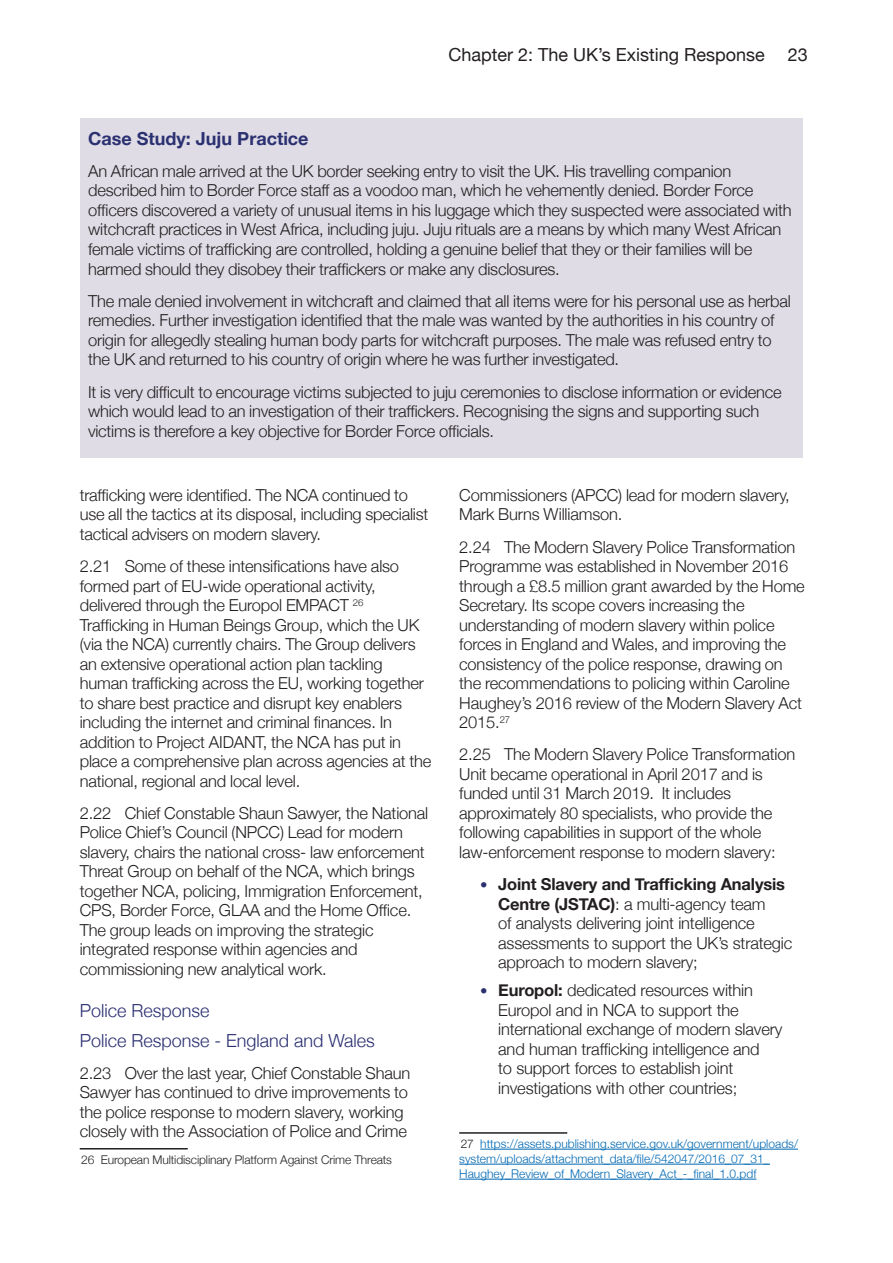
<style>
.page{position:relative;width:893px;height:1263px;background:#fff}
.page>*{position:absolute;margin:0;border:0;box-sizing:border-box;transform-origin:0 0}
.Heading_03{font:300 18px "Helvetica Neue";color:#2b3071}
.t1{font:18px "Helvetica Neue";color:#231f20}
.t2{font:700 18px "Helvetica Neue";color:#2b3071}
.t3{font:300 16.5px/19.5px "Helvetica Neue";letter-spacing:-.01em;color:#231f20}
.Footnotes_copy{font:300 12px/15px "Helvetica Neue";color:#0168b3}
.Footnotes_copy-2{font:300 12px "Helvetica Neue";letter-spacing:-.01em;color:#231f20}
.s1{font-size:14.85px;color:#2b3071}
.s2{font-weight:700}
.s3{color:#231f20}
</style>
<div class="page">
<hr style="left:80px;top:1148px;width:108px;height:1px;background:#231f20">
<div style="left:80px;top:119px;width:723px;height:339px;background:#dfdce6"></div>
<hr style="left:459px;top:1132px;width:108px;height:2px;background:#231f20">
<hr style="left:480px;top:1149px;width:318px;height:1px;background:#0168b3">
<hr style="left:459px;top:1164px;width:311px;height:1px;background:#0168b3">
<hr style="left:459px;top:1179px;width:297px;height:1px;background:#0168b3">
<p class="t1" style="left:448px;top:44px;width:318px">Chapter 2: The UK’s Existing Response</p>
<p class="t1" style="left:788px;top:44px;width:22px">23</p>
<p class="t2" style="left:88px;top:127px;width:222px">Case Study: Juju Practice</p>
<p class="t3" style="left:88px;top:161px;width:705px">An African male arrived at the UK border seeking entry to visit the UK. His travelling companion described him to Border Force staff as a voodoo man, which he vehemently denied. Border Force officers discovered a variety of unusual items in his luggage which they suspected were associated with witchcraft practices in West Africa, including juju. Juju rituals are a means by which many West African female victims of trafficking are controlled, holding a genuine belief that they or their families will be harmed should they disobey their traffickers or make any disclosures.</p>
<p class="t3" style="left:88px;top:291px;width:704px">The male denied involvement in witchcraft and claimed that all items were for his personal use as herbal remedies. Further investigation identified that the male was wanted by the authorities in his country of origin for allegedly stealing human body parts for witchcraft purposes. The male was refused entry to the UK and returned to his country of origin where he was further investigated.</p>
<p class="t3" style="left:88px;top:382px;width:695px">It is very difficult to encourage victims subjected to juju ceremonies to disclose information or evidence which would lead to an investigation of their traffickers. Recognising the signs and supporting such victims is therefore a key objective for Border Force officials.</p>
<p class="t3" style="left:80px;top:485px;width:350px">trafficking were identified. The NCA continued to use all the tactics at its disposal, including specialist tactical advisers on modern slavery.</p>
<p class="t3" style="left:80px;top:556px;width:353px">2.21 Some of these intensifications have also formed part of EU-wide operational activity, delivered through the Europol EMPACT <sup>26<br></sup>Trafficking in Human Beings Group, which the UK (via the NCA) currently chairs. The Group delivers an extensive operational action plan tackling human trafficking across the EU, working together to share best practice and disrupt key enablers including the internet and criminal finances. In addition to Project AIDANT, the NCA has put in place a comprehensive plan across agencies at the national, regional and local level.</p>
<p class="t3" style="left:80px;top:803px;width:350px">2.22 Chief Constable Shaun Sawyer, the National Police Chief’s Council (NPCC) Lead for modern slavery, chairs the national cross- law enforcement Threat Group on behalf of the NCA, which brings together NCA, policing, Immigration Enforcement, CPS, Border Force, GLAA and the Home Office.<br>The group leads on improving the strategic integrated response within agencies and commissioning new analytical work.</p>
<p class="Heading_03" style="left:80px;top:1000px;width:131px">Police Response</p>
<p class="Heading_03" style="left:80px;top:1029px;width:297px">Police Response - England and Wales</p>
<p class="t3" style="left:80px;top:1063px;width:332px">2.23 Over the last year, Chief Constable Shaun Sawyer has continued to drive improvements to the police response to modern slavery, working closely with the Association of Police and Crime</p>
<p class="Footnotes_copy-2" style="left:81px;top:1152px;width:312px">26 European Multidisciplinary Platform Against Crime Threats</p>
<p class="t3" style="left:459px;top:485px;width:332px">Commissioners (APCC) lead for modern slavery,<br>Mark Burns Williamson.</p>
<p class="t3" style="left:459px;top:536px;width:347px">2.24 The Modern Slavery Police Transformation Programme was established in November 2016 through a £8.5 million grant awarded by the Home Secretary. Its scope covers increasing the understanding of modern slavery within police forces in England and Wales, and improving the consistency of the police response, drawing on the recommendations to policing within Caroline Haughey’s 2016 review of the Modern Slavery Act 2015.<sup>27</sup></p>
<p class="t3" style="left:459px;top:744px;width:337px">2.25 The Modern Slavery Police Transformation Unit became operational in April 2017 and is funded until 31 March 2019. It includes approximately 80 specialists, who provide the following capabilities in support of the whole law-enforcement response to modern slavery:</p>
<p class="t3" style="left:498px;top:874px;width:296px;text-indent:-18px"><span class="s1">•</span> <span class="s2">Joint Slavery and Trafficking Analysis Centre (JSTAC)</span>: a multi-agency team<br>of analysts delivering joint intelligence assessments to support the UK’s strategic approach to modern slavery;</p>
<p class="t3" style="left:498px;top:980px;width:286px;text-indent:-18px"><span class="s1">•</span> <span class="s2">Europol:</span> dedicated resources within Europol and in NCA to support the international exchange of modern slavery and human trafficking intelligence and<br>to support forces to establish joint investigations with other countries;</p>
<p class="Footnotes_copy" style="left:459px;top:1136px;width:340px"><span class="s3">27</span> https://assets.publishing.service.gov.uk/government/uploads/ system/uploads/attachment_data/file/542047/2016_07_31_<br>Haughey_Review_of_Modern_Slavery_Act_-_final_1.0.pdf</p>
</div>
